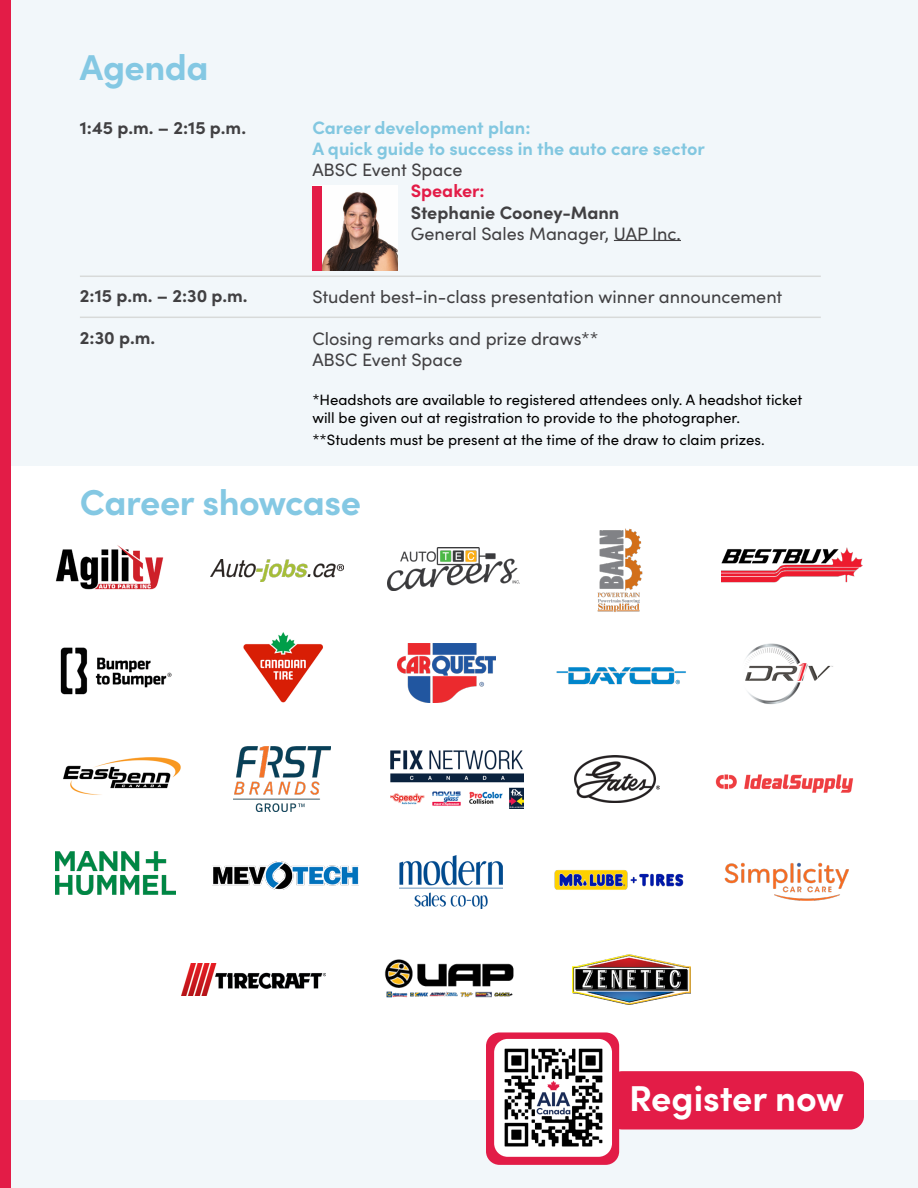
<style>
.page{position:relative;width:918px;height:1188px;background:#f2f7fa}
.page>*{position:absolute;margin:0;border:0;box-sizing:border-box;transform-origin:0 0}
.t1{font:700 36px "Sofia Pro";letter-spacing:-.015em;color:#84c8e3}
.t2{font:700 36px "Sofia Pro";color:#fff}
.t3{font:18px/21px "Sofia Pro";color:#414042}
.t4{font:700 18px "Sofia Pro";color:#414042}
.t5{font:700 18px/21px "Sofia Pro";color:#82c7e0}
.t6{font:700 18px "Sofia Pro";color:#e31c47}
.t7{font:15px/18px "Sofia Pro";color:#000}
</style>
<div class="page">
<div style="left:0;top:467px;width:918px;height:633px;background:#fff"></div>
<div style="left:0;top:0;width:11px;height:1188px;background:#e31c47"></div>
<hr style="left:614px;top:240px;width:67px;height:1px;background:#414042">
<hr style="left:80px;top:276px;width:741px;height:1px;background:#d8dad9">
<hr style="left:80px;top:317px;width:741px;height:1px;background:#d8dad9">
<div style="left:609px;top:1071px;width:255px;height:59px;background:#e31c47;border-radius:14px"></div>
<div style="left:486px;top:1032px;width:133px;height:133px;background:#e21c47;border-radius:14px"></div>
<img style="left:494px;top:1039px;width:118px;height:118px">
<img style="left:322px;top:186px;width:75px;height:85px">
<div style="left:312px;top:186px;width:10px;height:85px;background:#e31c47"></div>
<img style="left:55px;top:545px;width:109px;height:45px">
<img style="left:210px;top:559px;width:133px;height:23px">
<img style="left:387px;top:548px;width:133px;height:42px">
<img style="left:597px;top:529px;width:46px;height:83px">
<img style="left:721px;top:548px;width:142px;height:35px">
<img style="left:60px;top:647px;width:112px;height:48px">
<img style="left:243px;top:632px;width:80px;height:71px">
<img style="left:397px;top:644px;width:98px;height:59px">
<img style="left:556px;top:667px;width:130px;height:18px">
<img style="left:745px;top:643px;width:88px;height:62px">
<img style="left:63px;top:757px;width:118px;height:38px">
<img style="left:233px;top:746px;width:97px;height:66px">
<img style="left:391px;top:751px;width:132px;height:57px">
<img style="left:575px;top:755px;width:85px;height:48px">
<img style="left:715px;top:774px;width:139px;height:19px">
<img style="left:55px;top:851px;width:120px;height:44px">
<img style="left:213px;top:861px;width:146px;height:29px">
<img style="left:399px;top:856px;width:104px;height:52px">
<img style="left:554px;top:870px;width:130px;height:20px">
<img style="left:724px;top:862px;width:125px;height:39px">
<img style="left:181px;top:963px;width:145px;height:32px">
<img style="left:384px;top:959px;width:130px;height:39px">
<img style="left:572px;top:954px;width:118px;height:51px">
<h1 class="t1" style="left:80px;top:40px;width:130px">Agenda</h1>
<p class="t4" style="left:80px;top:114px;width:168px">1:45 p.m. – 2:15 p.m.</p>
<p class="t4" style="left:80px;top:282px;width:169px">2:15 p.m. – 2:30 p.m.</p>
<p class="t4" style="left:80px;top:324px;width:77px">2:30 p.m.</p>
<p class="t5" style="left:312px;top:116px;width:394px">Career development plan:<br>A quick guide to success in the auto care sector</p>
<p class="t3" style="left:312px;top:159px;width:152px">ABSC Event Space</p>
<p class="t6" style="left:411px;top:177px;width:76px">Speaker:</p>
<p class="t4" style="left:411px;top:198px;width:210px">Stephanie Cooney-Mann</p>
<p class="t3" style="left:411px;top:222px;width:272px">General Sales Manager, UAP Inc.</p>
<p class="t3" style="left:312px;top:285px;width:472px">Student best-in-class presentation winner announcement</p>
<p class="t3" style="left:312px;top:327px;width:288px">Closing remarks and prize draws**<br>ABSC Event Space</p>
<p class="t7" style="left:312px;top:390px;width:491px">*Headshots are available to registered attendees only. A headshot ticket will be given out at registration to provide to the photographer.</p>
<p class="t7" style="left:312px;top:430px;width:454px">**Students must be present at the time of the draw to claim prizes.</p>
<h1 class="t1" style="left:80px;top:475px;width:283px">Career showcase</h1>
<h1 class="t2" style="left:629px;top:1071px;width:216px">Register now</h1>
</div>
